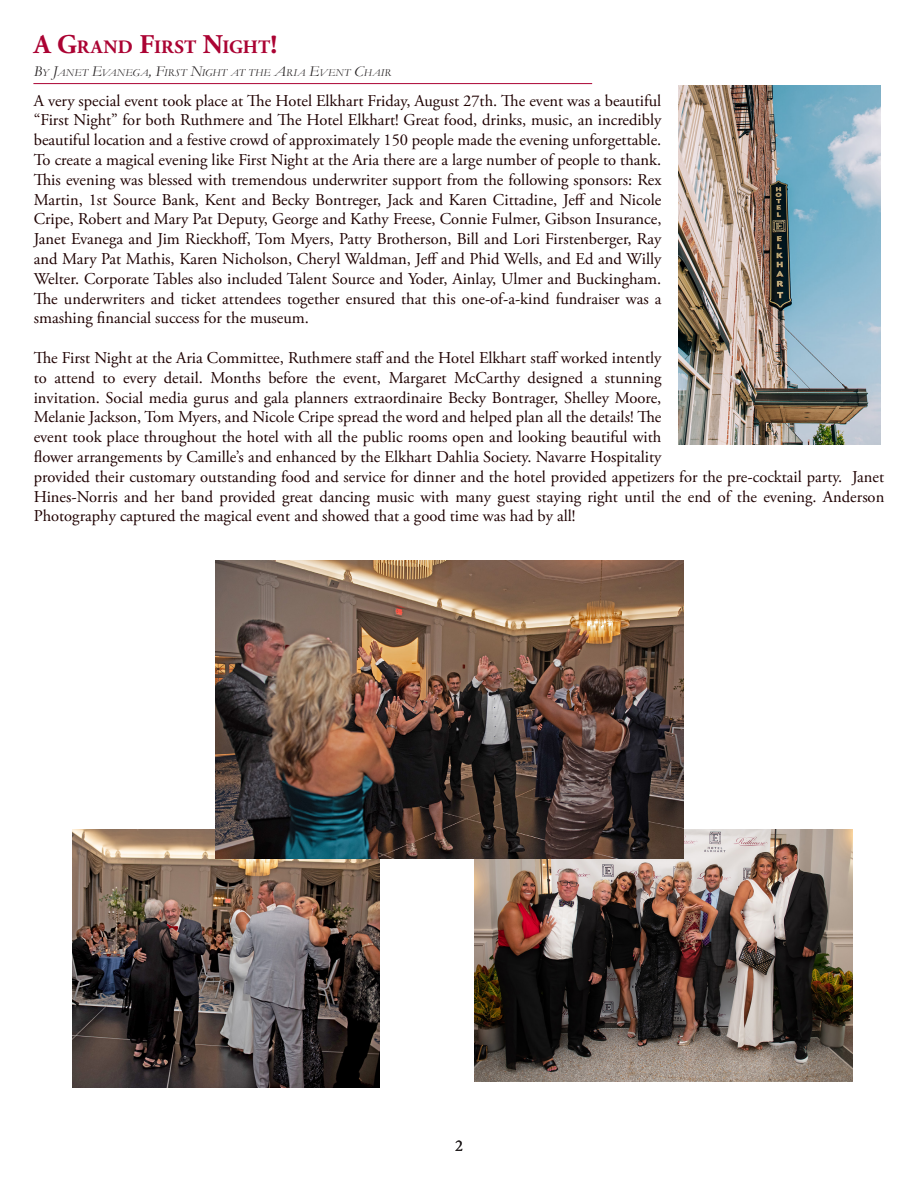
<style>
.page{position:relative;width:918px;height:1188px;background:#fff}
.page>*{position:absolute;margin:0;border:0;box-sizing:border-box;transform-origin:0 0}
.heading_1{font:700 18.9px "Adobe Garamond Pro";letter-spacing:.005em;color:#ab0333}
.t1{font:16.5px/19.8px "Adobe Garamond Pro";color:#1e0000;text-align:justify}
.t2{font:16.5px "Minion Pro";color:#231f20}
.heading_1-2{font:italic 10.5px "Garamond";letter-spacing:.035em;color:#231f20}
.s1{font-size:27px}
.s2{font-size:15px}
</style>
<div class="page">
<img style="left:475px;top:830px;width:378px;height:252px">
<img style="left:72px;top:830px;width:308px;height:257px">
<img style="left:216px;top:561px;width:468px;height:298px">
<hr style="left:33px;top:83px;width:559px;height:1px;background:#ab0333">
<img style="left:678px;top:85px;width:202px;height:359px">
<p class="heading_1" style="left:34px;top:36px;width:245px"><span class="s1">A G</span>RAND <span class="s1">F</span>IRST <span class="s1">N</span>IGHT<span class="s1">!</span></p>
<p class="heading_1-2" style="left:34px;top:65px;width:359px"><span class="s2">B</span>Y <span class="s2">J</span>ANET <span class="s2">E</span>VANEGA<span class="s2">, F</span>IRST <span class="s2">N</span>IGHT AT THE <span class="s2">A</span>RIA <span class="s2">E</span>VENT <span class="s2">C</span>HAIR</p>
<p class="t1" style="left:34px;top:91px;width:629px">A very special event took place at The Hotel Elkhart Friday, August 27th. The event was a beautiful “First Night” for both Ruthmere and The Hotel Elkhart! Great food, drinks, music, an incredibly beautiful location and a festive crowd of approximately 150 people made the evening unforgettable.<br>To create a magical evening like First Night at the Aria there are a large number of people to thank.<br>This evening was blessed with tremendous underwriter support from the following sponsors: Rex Martin, 1st Source Bank, Kent and Becky Bontreger, Jack and Karen Cittadine, Jeff and Nicole Cripe, Robert and Mary Pat Deputy, George and Kathy Freese, Connie Fulmer, Gibson Insurance, Janet Evanega and Jim Rieckhoff, Tom Myers, Patty Brotherson, Bill and Lori Firstenberger, Ray and Mary Pat Mathis, Karen Nicholson, Cheryl Waldman, Jeff and Phid Wells, and Ed and Willy Welter. Corporate Tables also included Talent Source and Yoder, Ainlay, Ulmer and Buckingham.<br>The underwriters and ticket attendees together ensured that this one-of-a-kind fundraiser was a smashing financial success for the museum.</p>
<p class="t1" style="left:34px;top:348px;width:852px;text-align:left">The First Night at the Aria Committee, Ruthmere staff and the Hotel Elkhart staff worked intently<br>to attend to every detail. Months before the event, Margaret McCarthy designed a stunning<br>invitation. Social media gurus and gala planners extraordinaire Becky Bontrager, Shelley Moore,<br>Melanie Jackson, Tom Myers, and Nicole Cripe spread the word and helped plan all the details! The<br>event took place throughout the hotel with all the public rooms open and looking beautiful with<br>flower arrangements by Camille’s and enhanced by the Elkhart Dahlia Society. Navarre Hospitality<br>provided their customary outstanding food and service for dinner and the hotel provided appetizers for the pre-cocktail party. Janet Hines-Norris and her band provided great dancing music with many guest staying right until the end of the evening. Anderson Photography captured the magical event and showed that a good time was had by all!</p>
<p class="t2" style="left:455px;top:1134px;width:9px">2</p>
</div>
